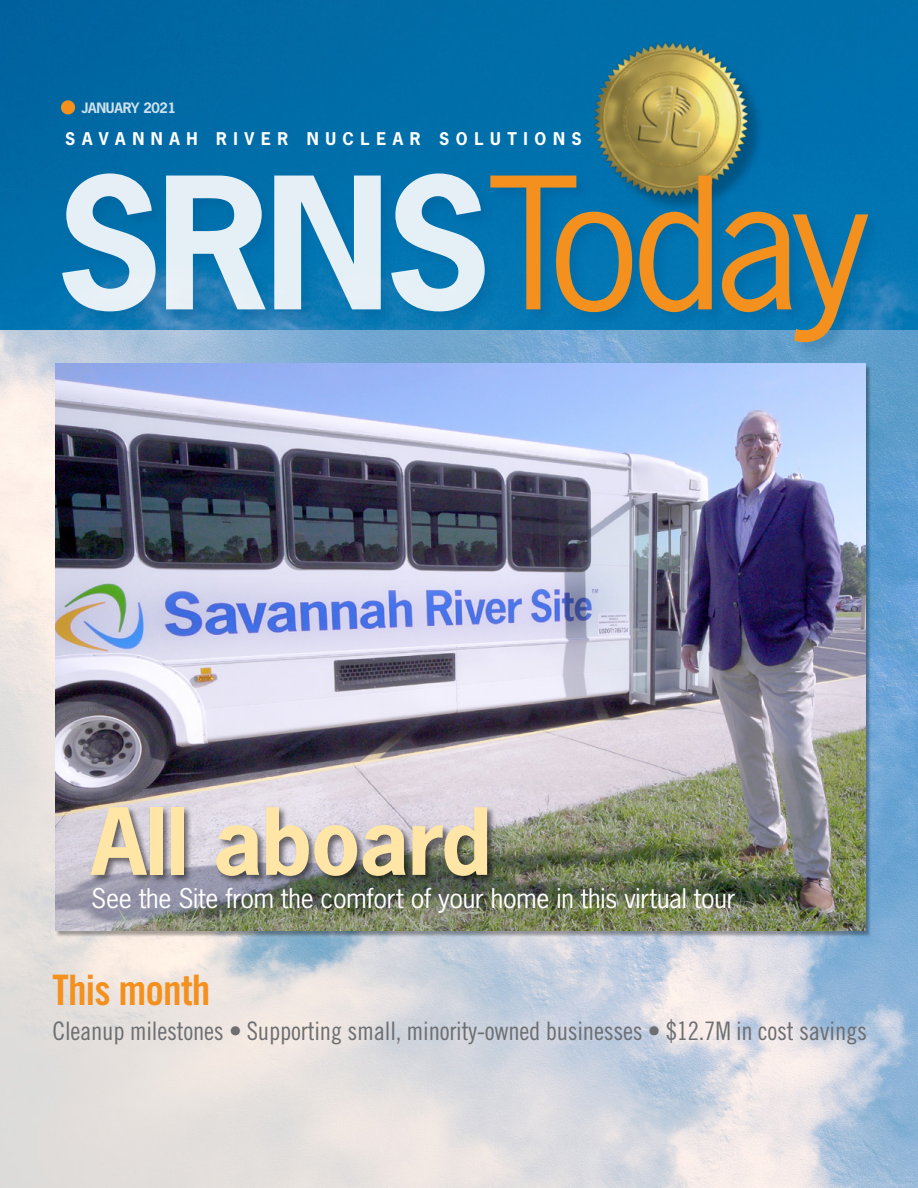
<style>
.page{position:relative;width:918px;height:1188px;background:#fff}
.page>*{position:absolute;margin:0;border:0;box-sizing:border-box;transform-origin:0 0}
.t1{font:700 87px "News Gothic Std";letter-spacing:-.015em;color:#ffe6a7}
.t2{font:42px "Trade Gothic LT Std Bd Cn 20";letter-spacing:-.02em;color:#f4901d}
.t3{font:25.5px "Trade Gothic LT Std Cn 18";letter-spacing:-.01em;color:#6d6e71}
.t4{font:25.5px "News Gothic Std";letter-spacing:-.01em;color:#fff}
.t5{font:700 16.5px "News Gothic Std";letter-spacing:.4em;color:#fff}
.t6{font:700 13.5px "News Gothic Std";letter-spacing:-.02em;color:#fff}
</style>
<div class="page">
<img style="left:0;top:0;width:918px;height:330px">
<img style="left:0;top:330px;width:918px;height:858px">
<div style="left:61px;top:172px;width:439px;height:155px;background:#005288;opacity:.22"></div>
<svg style="left:62px;top:173px;width:423px;height:138px;background:#82b8d5"></svg>
<div style="left:61px;top:100px;width:14px;height:14px;background:#f4901d;border-radius:50%"></div>
<img style="left:580px;top:29px;width:182px;height:145px">
<div style="left:488px;top:174px;width:395px;height:183px;background:#005288;opacity:.25"></div>
<svg style="left:490px;top:176px;width:378px;height:166px;background:#497d8a"></svg>
<img style="left:55px;top:364px;width:810px;height:567px">
<div style="left:89px;top:806px;width:407px;height:79px;background:#000;opacity:.55"></div>
<p class="t6" style="left:81px;top:99px;width:96px">JANUARY 2021</p>
<p class="t5" style="left:65px;top:128px;width:518px">SAVANNAH RIVER NUCLEAR SOLUTIONS</p>
<h1 class="t1" style="left:91px;top:784px;width:402px">All aboard</h1>
<p class="t4" style="left:91px;top:882px;width:646px">See the Site from the comfort of your home in this virtual tour</p>
<h2 class="t2" style="left:53px;top:965px;width:160px">This month</h2>
<p class="t3" style="left:53px;top:1016px;width:816px">Cleanup milestones • Supporting small, minority-owned businesses • $12.7M in cost savings</p>
</div>
